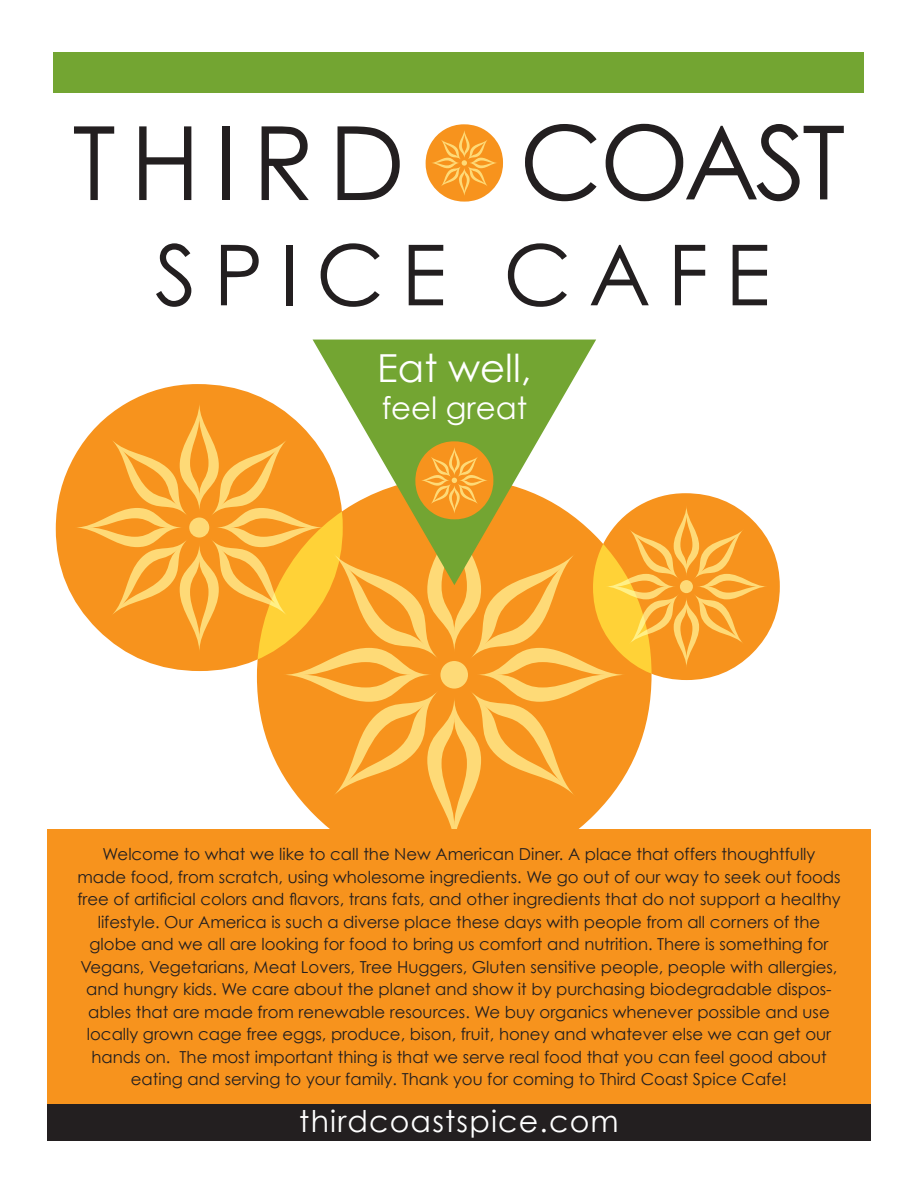
<style>
.page{position:relative;width:918px;height:1188px;background:#fff}
.page>*{position:absolute;margin:0;border:0;box-sizing:border-box;transform-origin:0 0}
.t1{font:38.55px "Century Gothic";color:#fff}
.t2{font:30.75px "Century Gothic";color:#fff}
.t3{font:30px "Century Gothic";letter-spacing:.04em;color:#fff}
.t4{font:16.5px/22.5px "Century Gothic";color:#231f20;text-align:center}
</style>
<div class="page">
<svg style="left:156px;top:243px;width:35px;height:64px"></svg>
<svg style="left:221px;top:245px;width:38px;height:60px"></svg>
<div style="left:287px;top:245px;width:6px;height:60px;background:#231f20"></div>
<svg style="left:321px;top:243px;width:59px;height:64px"></svg>
<svg style="left:409px;top:245px;width:34px;height:60px"></svg>
<svg style="left:508px;top:243px;width:59px;height:64px"></svg>
<svg style="left:591px;top:245px;width:58px;height:60px"></svg>
<svg style="left:675px;top:245px;width:30px;height:60px"></svg>
<svg style="left:733px;top:245px;width:34px;height:60px"></svg>
<svg style="left:74px;top:126px;width:40px;height:74px"></svg>
<svg style="left:139px;top:126px;width:52px;height:74px"></svg>
<div style="left:223px;top:126px;width:7px;height:74px;background:#231f20"></div>
<svg style="left:262px;top:126px;width:47px;height:74px"></svg>
<svg style="left:338px;top:126px;width:62px;height:74px"></svg>
<svg style="left:525px;top:124px;width:72px;height:77px"></svg>
<svg style="left:606px;top:124px;width:238px;height:77px"></svg>
<svg style="left:426px;top:124px;width:77px;height:78px"></svg>
<svg style="left:56px;top:384px;width:216px;height:217px"></svg>
<svg style="left:313px;top:340px;width:283px;height:63px;background:#84b04c"></svg>
<svg style="left:75px;top:403px;width:705px;height:426px"></svg>
<div style="left:54px;top:52px;width:810px;height:40px;background:#73a532"></div>
<div style="left:47px;top:829px;width:824px;height:302px;background:#f7931d"></div>
<div style="left:47px;top:1104px;width:824px;height:36px;background:#231f20"></div>
<h1 class="t1" style="left:377px;top:344px;width:156px">Eat well,</h1>
<h2 class="t2" style="left:382px;top:389px;width:147px">feel great</h2>
<p class="t4" style="left:77px;top:843px;width:765px">Welcome to what we like to call the New American Diner. A place that offers thoughtfully made food, from scratch, using wholesome ingredients. We go out of our way to seek out foods free of artificial colors and flavors, trans fats, and other ingredients that do not support a healthy lifestyle. Our America is such a diverse place these days with people from all corners of the globe and we all are looking for food to bring us comfort and nutrition. There is something for Vegans, Vegetarians, Meat Lovers, Tree Huggers, Gluten sensitive people, people with allergies, and hungry kids. We care about the planet and show it by purchasing biodegradable dispos&shy;ables that are made from renewable resources. We buy organics whenever possible and use locally grown cage free eggs, produce, bison, fruit, honey and whatever else we can get our hands on. The most important thing is that we serve real food that you can feel good about eating and serving to your family. Thank you for coming to Third Coast Spice Cafe!</p>
<h3 class="t3" style="left:299px;top:1103px;width:321px">thirdcoastspice.com</h3>
</div>
